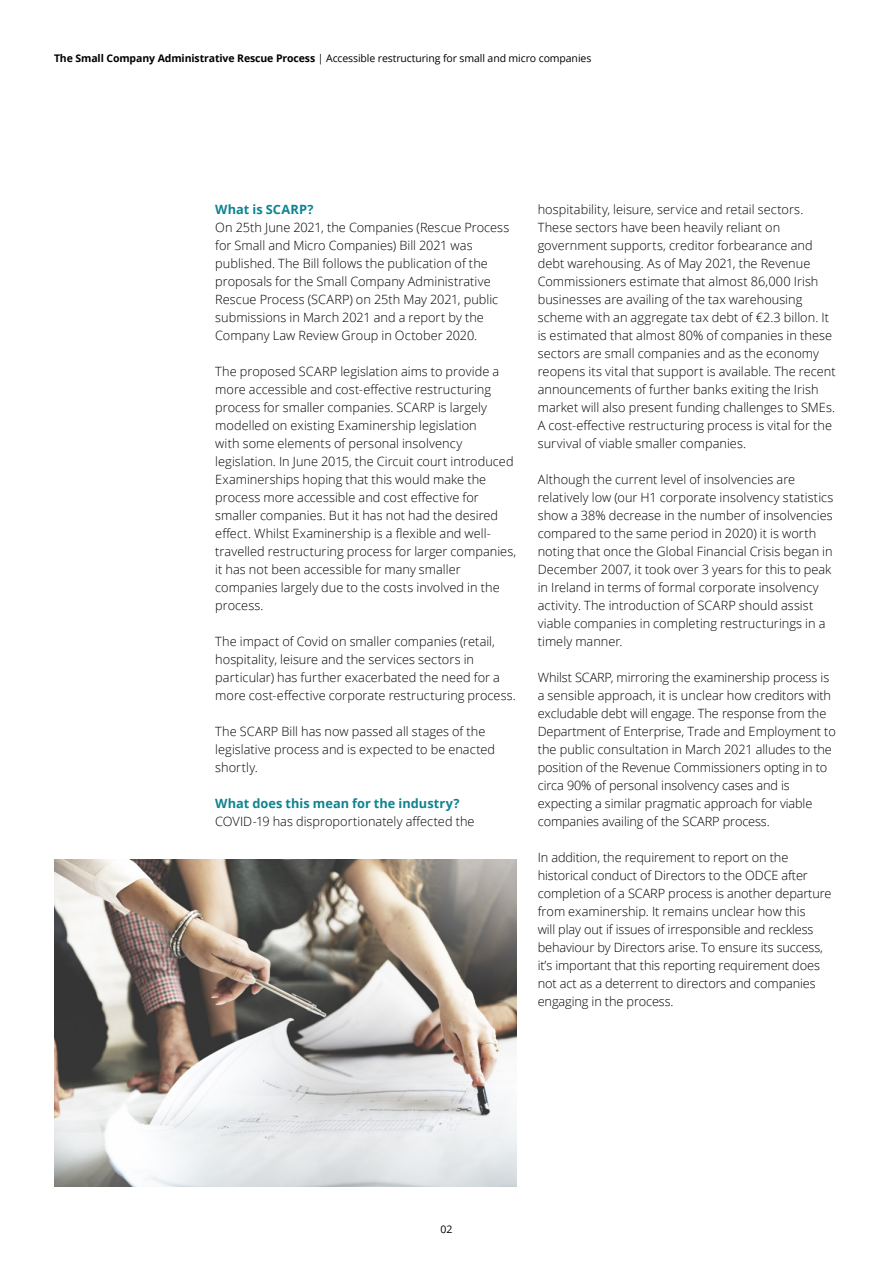
<style>
.page{position:relative;width:893px;height:1263px;background:#fff}
.page>*{position:absolute;margin:0;border:0;box-sizing:border-box;transform-origin:0 0}
.t1{font:300 12.75px/18px "Open Sans";color:#000}
.t2{font:700 12.75px "Open Sans";letter-spacing:.005em;color:#0e8390}
.t3{font:10.5px "Open Sans";letter-spacing:-.01em;color:#000}
.s1{font-weight:700}
</style>
<div class="page">
<img style="left:54px;top:859px;width:462px;height:327px">
<p class="t3" style="left:54px;top:51px;width:539px"><span class="s1">The Small Company Administrative Rescue Process</span> | Accessible restructuring for small and micro companies</p>
<p class="t2" style="left:215px;top:200px;width:100px">What is SCARP?</p>
<p class="t1" style="left:215px;top:218px;width:296px">On 25th June 2021, the Companies (Rescue Process for Small and Micro Companies) Bill 2021 was published. The Bill follows the publication of the proposals for the Small Company Administrative Rescue Process (SCARP) on 25th May 2021, public submissions in March 2021 and a report by the Company Law Review Group in October 2020.</p>
<p class="t1" style="left:215px;top:362px;width:302px">The proposed SCARP legislation aims to provide a more accessible and cost-effective restructuring process for smaller companies. SCARP is largely modelled on existing Examinership legislation<br>with some elements of personal insolvency legislation. In June 2015, the Circuit court introduced Examinerships hoping that this would make the process more accessible and cost effective for smaller companies. But it has not had the desired effect. Whilst Examinership is a flexible and well&shy;travelled restructuring process for larger companies, it has not been accessible for many smaller companies largely due to the costs involved in the process.</p>
<p class="t1" style="left:215px;top:632px;width:302px">The impact of Covid on smaller companies (retail, hospitality, leisure and the services sectors in particular) has further exacerbated the need for a more cost-effective corporate restructuring process.</p>
<p class="t1" style="left:215px;top:722px;width:281px">The SCARP Bill has now passed all stages of the legislative process and is expected to be enacted shortly.</p>
<p class="t2" style="left:215px;top:794px;width:246px">What does this mean for the industry?</p>
<p class="t1" style="left:215px;top:812px;width:261px">COVID-19 has disproportionately affected the</p>
<p class="t1" style="left:538px;top:200px;width:299px">hospitability, leisure, service and retail sectors.<br>These sectors have been heavily reliant on government supports, creditor forbearance and debt warehousing. As of May 2021, the Revenue Commissioners estimate that almost 86,000 Irish businesses are availing of the tax warehousing scheme with an aggregate tax debt of €2.3 billon. It is estimated that almost 80% of companies in these sectors are small companies and as the economy reopens its vital that support is available. The recent announcements of further banks exiting the Irish market will also present funding challenges to SMEs.<br>A cost-effective restructuring process is vital for the survival of viable smaller companies.</p>
<p class="t1" style="left:538px;top:470px;width:297px">Although the current level of insolvencies are relatively low (our H1 corporate insolvency statistics show a 38% decrease in the number of insolvencies compared to the same period in 2020) it is worth noting that once the Global Financial Crisis began in December 2007, it took over 3 years for this to peak in Ireland in terms of formal corporate insolvency activity. The introduction of SCARP should assist viable companies in completing restructurings in a timely manner.</p>
<p class="t1" style="left:538px;top:668px;width:300px">Whilst SCARP, mirroring the examinership process is a sensible approach, it is unclear how creditors with excludable debt will engage. The response from the Department of Enterprise, Trade and Employment to the public consultation in March 2021 alludes to the position of the Revenue Commissioners opting in to circa 90% of personal insolvency cases and is expecting a similar pragmatic approach for viable companies availing of the SCARP process.</p>
<p class="t1" style="left:538px;top:848px;width:295px">In addition, the requirement to report on the historical conduct of Directors to the ODCE after completion of a SCARP process is another departure from examinership. It remains unclear how this<br>will play out if issues of irresponsible and reckless behaviour by Directors arise. To ensure its success, it’s important that this reporting requirement does not act as a deterrent to directors and companies engaging in the process.</p>
<p class="t3" style="left:441px;top:1222px;width:13px">02</p>
</div>
